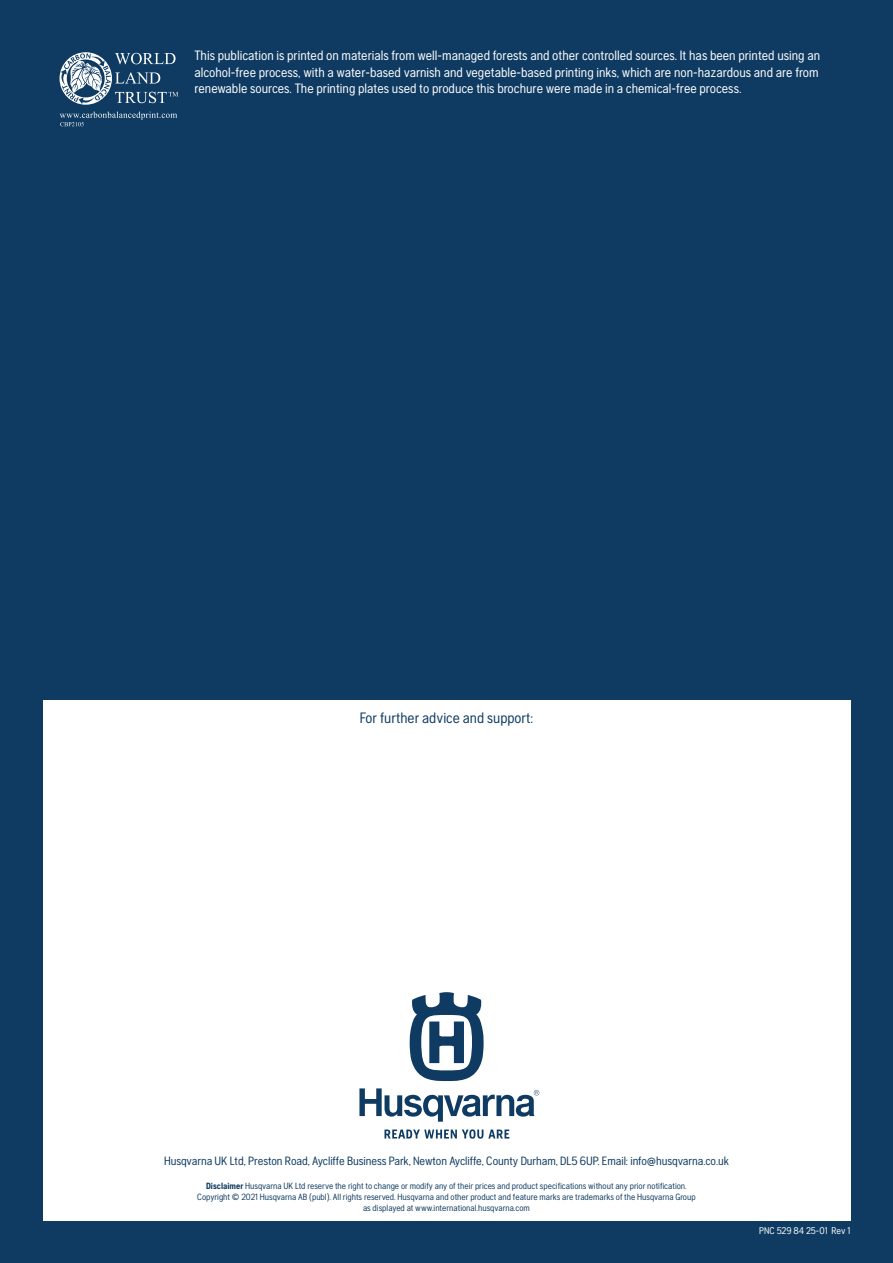
<style>
.page{position:relative;width:893px;height:1263px;background:#0f3b62}
.page>*{position:absolute;margin:0;border:0;box-sizing:border-box;transform-origin:0 0}
.t1{font:15px "Husqvarna Gothic";color:#0f3b62}
.t2{font:13.5px/16.2px "Husqvarna Gothic";color:#fff;text-align:justify}
.t3{font:12px "Husqvarna Gothic";letter-spacing:-.005em;color:#0f3b62}
.t4{font:9.75px "Husqvarna Gothic";color:#fff}
.t5{font:9px/10.8px "Husqvarna Gothic";color:#0f3b62;text-align:center}
.s1{font-weight:700}
</style>
<div class="page">
<div style="left:43px;top:699px;width:807px;height:521px;background:#fff"></div>
<svg style="left:409px;top:992px;width:75px;height:89px"></svg>
<svg style="left:359px;top:1088px;width:180px;height:34px"></svg>
<svg style="left:384px;top:1129px;width:125px;height:10px"></svg>
<svg style="left:60px;top:112px;width:117px;height:14px"></svg>
<svg style="left:60px;top:52px;width:118px;height:53px"></svg>
<p class="t2" style="left:194px;top:49px;width:627px">This publication is printed on materials from well-managed forests and other controlled sources. It has been printed using an alcohol-free process, with a water-based varnish and vegetable-based printing inks, which are non-hazardous and are from renewable sources. The printing plates used to produce this brochure were made in a chemical-free process.</p>
<p class="t1" style="left:360px;top:712px;width:175px">For further advice and support:</p>
<p class="t3" style="left:164px;top:1156px;width:566px">Husqvarna UK Ltd, Preston Road, Aycliffe Business Park, Newton Aycliffe, County Durham, DL5 6UP. Email: info@husqvarna.co.uk</p>
<p class="t5" style="left:197px;top:1182px;width:500px"><span class="s1">Disclaimer</span> Husqvarna UK Ltd reserve the right to change or modify any of their prices and product specifications without any prior notification.<br>Copyright © 2021 Husqvarna AB (publ). All rights reserved. Husqvarna and other product and feature marks are trademarks of the Husqvarna Group as displayed at www.international.husqvarna.com</p>
<p class="t4" style="left:759px;top:1227px;width:93px">PNC 529 84 25-01 Rev 1</p>
</div>
